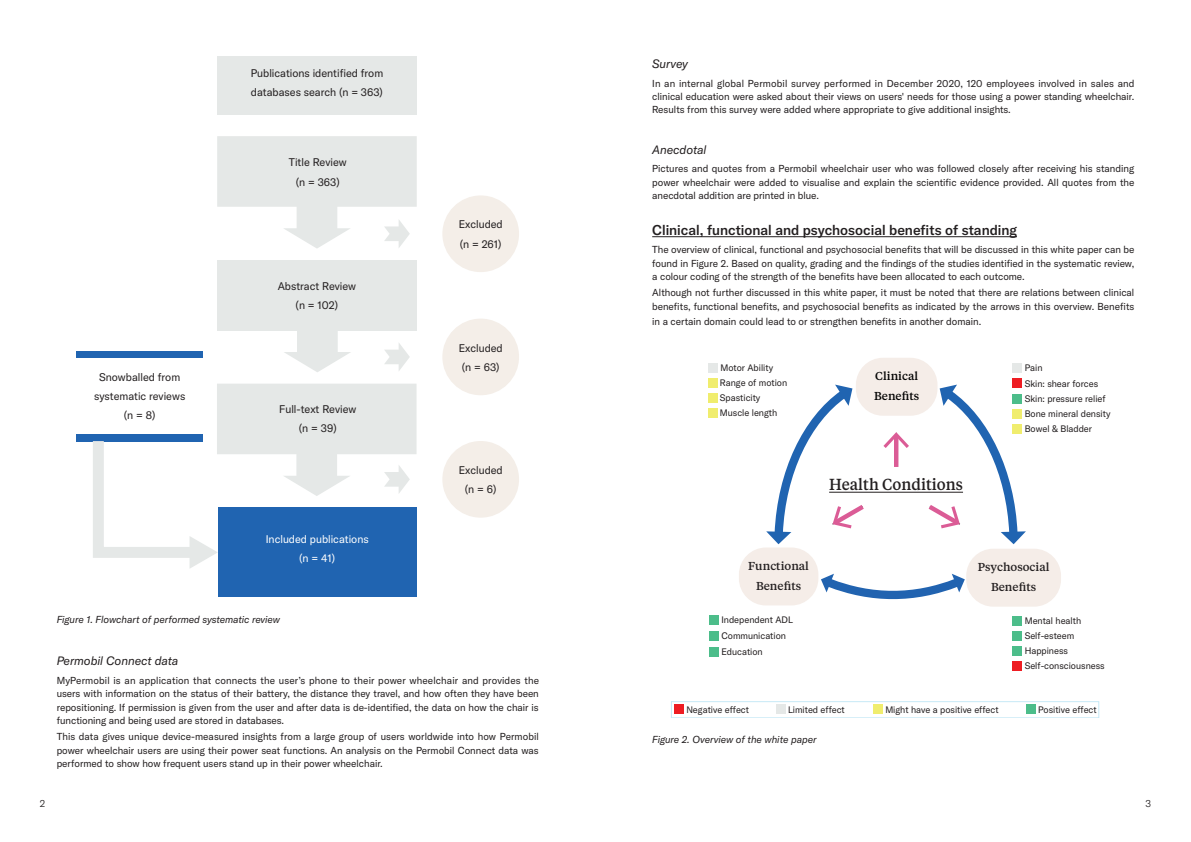
<style>
.page{position:relative;width:1191px;height:842px;background:#fff}
.page>*{position:absolute;margin:0;border:0;box-sizing:border-box;transform-origin:0 0}
.t1{font:500 15.9px "Tiempos Text";color:#231f20;scale:.95 1}
.Sub_Head{font:500 14px "GT America";color:#231f20}
.Sub_head_italic{font:italic 12px "GT America";color:#231f20}
.t2{font:500 11.5px/20.1px "Tiempos Text";color:#231f20;text-align:center}
.t3{font:500 11.5px/20.1px "Tiempos Text";color:#030303}
.t4{font:11px/19.2px "GT America";color:#231f20;text-align:center}
.t5{font:11px/19.2px "GT America";color:#fff;text-align:center}
.Body{font:10px/13.5px "GT America";color:#231f20;text-align:justify}
.Body-2{font:italic 10px "GT America";color:#231f20}
.t6{font:300 10px "GT America";color:#231f20}
.t7{font:9.3px/15px "GT America";color:#231f20}
</style>
<div class="page">
<div style="left:217px;top:57px;width:200px;height:58px;background:#e5e8e7"></div>
<div style="left:218px;top:260px;width:199px;height:70px;background:#e5e8e7"></div>
<svg style="left:283px;top:330px;width:68px;height:42px"></svg>
<svg style="left:217px;top:136px;width:200px;height:112px"></svg>
<svg style="left:385px;top:343px;width:25px;height:28px"></svg>
<div style="left:442px;top:195px;width:77px;height:77px;background:#f4eee8;border-radius:50%"></div>
<div style="left:442px;top:319px;width:77px;height:76px;background:#f4eee8;border-radius:50%"></div>
<div style="left:442px;top:441px;width:77px;height:77px;background:#f4eee8;border-radius:50%"></div>
<div style="left:76px;top:351px;width:127px;height:90px;background:#2064b1"></div>
<div style="left:76px;top:358px;width:127px;height:76px;background:#fff"></div>
<svg style="left:87px;top:384px;width:329px;height:184px"></svg>
<div style="left:218px;top:507px;width:199px;height:90px;background:#2064b1"></div>
<hr style="left:652px;top:236px;width:365px;height:1px;background:#231f20">
<div style="left:739px;top:547px;width:79px;height:58px;background:#f5ede8;border-radius:27px"></div>
<div style="left:966px;top:549px;width:95px;height:58px;background:#f5ede8;border-radius:27px"></div>
<hr style="left:829px;top:492px;width:134px;height:1px;background:#231f20">
<hr style="left:894px;top:435px;width:4px;height:32px;background:#db5c96">
<svg style="left:883px;top:432px;width:26px;height:16px"></svg>
<svg style="left:821px;top:573px;width:146px;height:26px"></svg>
<div style="left:856px;top:358px;width:81px;height:58px;background:#f5ede8;border-radius:27px"></div>
<svg style="left:923px;top:383px;width:103px;height:161px"></svg>
<svg style="left:766px;top:384px;width:102px;height:160px"></svg>
<div style="left:708px;top:363px;width:9px;height:10px;background:#e5e8e7"></div>
<div style="left:708px;top:378px;width:9px;height:10px;background:#f0ed6e"></div>
<div style="left:708px;top:393px;width:9px;height:10px;background:#f0ed6e"></div>
<div style="left:708px;top:408px;width:9px;height:10px;background:#f0ed6e"></div>
<div style="left:1012px;top:409px;width:10px;height:10px;background:#f0ed6e"></div>
<div style="left:1012px;top:424px;width:10px;height:10px;background:#f0ed6e"></div>
<div style="left:1012px;top:363px;width:10px;height:10px;background:#e5e8e7"></div>
<div style="left:1012px;top:379px;width:10px;height:9px;background:#ee1d23"></div>
<div style="left:1012px;top:394px;width:10px;height:9px;background:#4cbd8a"></div>
<div style="left:1012px;top:661px;width:10px;height:10px;background:#ee1d23"></div>
<div style="left:1012px;top:616px;width:10px;height:10px;background:#4cbd8a"></div>
<div style="left:1012px;top:631px;width:10px;height:10px;background:#4cbd8a"></div>
<div style="left:1012px;top:646px;width:10px;height:10px;background:#4cbd8a"></div>
<div style="left:709px;top:615px;width:10px;height:10px;background:#4cbd8a"></div>
<div style="left:709px;top:631px;width:10px;height:10px;background:#4cbd8a"></div>
<div style="left:709px;top:647px;width:10px;height:9px;background:#4cbd8a"></div>
<div style="left:671px;top:701px;width:428px;height:17px;border:1px solid #c7e9f6"></div>
<div style="left:1026px;top:705px;width:9px;height:9px;background:#4cbd8a"></div>
<div style="left:873px;top:705px;width:9px;height:9px;background:#f0ed6e"></div>
<div style="left:674px;top:705px;width:10px;height:9px;background:#ee1d23"></div>
<div style="left:776px;top:705px;width:9px;height:9px;background:#e5e8e7"></div>
<p class="t4" style="left:251px;top:63px;width:134px;text-align:left">Publications identified from databases search (n = 363)</p>
<p class="t4" style="left:289px;top:153px;width:59px">Title Review (n = 363)</p>
<p class="t4" style="left:94px;top:367px;width:93px">Snowballed from systematic reviews (n = 8)</p>
<p class="t4" style="left:278px;top:276px;width:80px">Abstract Review (n = 102)</p>
<p class="t4" style="left:279px;top:399px;width:79px">Full-text Review (n = 39)</p>
<p class="t5" style="left:266px;top:529px;width:104px">Included publications (n = 41)</p>
<p class="Body-2" style="left:57px;top:613px;width:225px">Figure 1. Flowchart of performed systematic review</p>
<p class="t4" style="left:459px;top:215px;width:46px;text-align:left">Excluded (n = 261)</p>
<p class="t4" style="left:459px;top:338px;width:46px;text-align:left">Excluded (n = 63)</p>
<p class="t4" style="left:459px;top:460px;width:46px">Excluded (n = 6)</p>
<p class="Sub_head_italic" style="left:57px;top:654px;width:123px">Permobil Connect data</p>
<p class="Body" style="left:57px;top:673px;width:484px">MyPermobil is an application that connects the user’s phone to their power wheelchair and provides the users with information on the status of their battery, the distance they travel, and how often they have been repositioning. If permission is given from the user and after data is de-identified, the data on how the chair is functioning and being used are stored in databases.</p>
<p class="Body" style="left:57px;top:730px;width:483px">This data gives unique device-measured insights from a large group of users worldwide into how Permobil power wheelchair users are using their power seat functions. An analysis on the Permobil Connect data was performed to show how frequent users stand up in their power wheelchair.</p>
<p class="Sub_head_italic" style="left:652px;top:57px;width:37px">Survey</p>
<p class="Body" style="left:652px;top:76px;width:484px">In an internal global Permobil survey performed in December 2020, 120 employees involved in sales and clinical education were asked about their views on users' needs for those using a power standing wheelchair.<br>Results from this survey were added where appropriate to give additional insights.</p>
<p class="Sub_head_italic" style="left:652px;top:142px;width:56px">Anecdotal</p>
<p class="Body" style="left:652px;top:162px;width:484px">Pictures and quotes from a Permobil wheelchair user who was followed closely after receiving his standing power wheelchair were added to visualise and explain the scientific evidence provided. All quotes from the anecdotal addition are printed in blue.</p>
<p class="Sub_Head" style="left:652px;top:222px;width:366px">Clinical, functional and psychosocial benefits of standing</p>
<p class="Body" style="left:652px;top:243px;width:484px">The overview of clinical, functional and psychosocial benefits that will be discussed in this white paper can be found in Figure 2. Based on quality, grading and the findings of the studies identified in the systematic review, a colour coding of the strength of the benefits have been allocated to each outcome.</p>
<p class="Body" style="left:652px;top:286px;width:483px">Although not further discussed in this white paper, it must be noted that there are relations between clinical benefits, functional benefits, and psychosocial benefits as indicated by the arrows in this overview. Benefits</p>
<p class="Body" style="left:652px;top:315px;width:330px">in a certain domain could lead to or strengthen benefits in another domain.</p>
<p class="t7" style="left:720px;top:360px;width:69px">Motor Ability<br>Range of motion<br>Spasticity<br>Muscle length</p>
<p class="t3" style="left:874px;top:366px;width:47px">Clinical<br>Benefits</p>
<p class="t1" style="left:829px;top:474px;width:142px">Health Conditions</p>
<p class="t7" style="left:1024px;top:360px;width:82px;line-height:15.3px">Pain<br>Skin: shear forces<br>Skin: pressure relief</p>
<p class="t7" style="left:1024px;top:406px;width:87px;line-height:15.3px">Bone mineral density<br>Bowel &amp; Bladder</p>
<p class="t2" style="left:748px;top:555px;width:62px">Functional<br>Benefits</p>
<p class="t2" style="left:977px;top:556px;width:73px">Psychosocial<br>Benefits</p>
<p class="t7" style="left:721px;top:612px;width:73px;line-height:15.7px">Independent ADL<br>Communication<br>Education</p>
<p class="t7" style="left:1024px;top:613px;width:58px">Mental health<br>Self-esteem<br>Happiness</p>
<p class="t7" style="left:1024px;top:659px;width:81px">Self-consciousness</p>
<p class="t7" style="left:686px;top:702px;width:64px">Negative effect</p>
<p class="t7" style="left:788px;top:702px;width:58px">Limited effect</p>
<p class="t7" style="left:885px;top:702px;width:115px">Might have a positive effect</p>
<p class="t7" style="left:1038px;top:702px;width:60px">Positive effect</p>
<p class="Body-2" style="left:652px;top:734px;width:166px">Figure 2. Overview of the white paper</p>
<p class="t6" style="left:40px;top:797px;width:7px">2</p>
<p class="t6" style="left:1145px;top:797px;width:7px">3</p>
</div>
